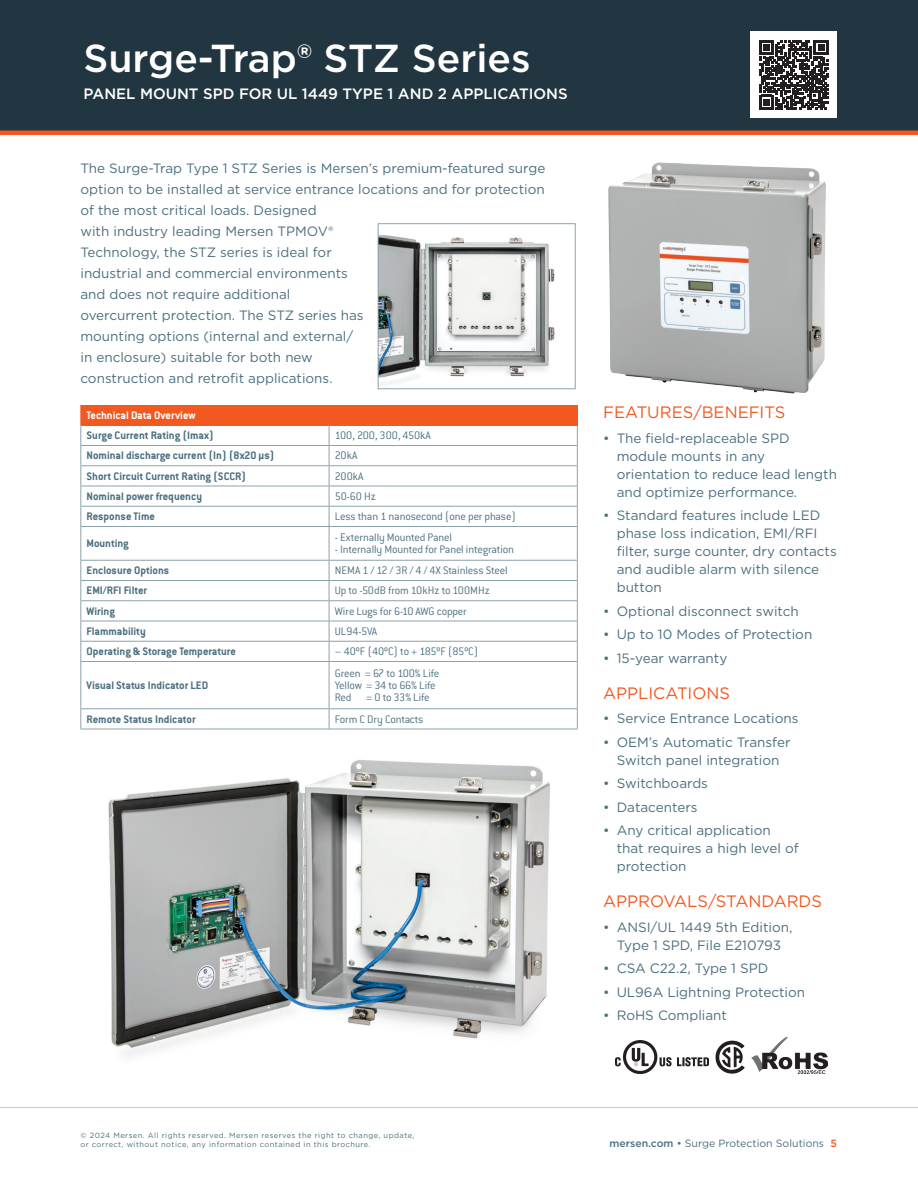
<style>
.page{position:relative;width:918px;height:1188px;background:#fff}
.page>*{position:absolute;margin:0;border:0;box-sizing:border-box;transform-origin:0 0}
.NEW_Product_MSL_Page_1{font:500 39px "Gotham";color:#fff}
.NEW_Subhead{font:16.5px "Gotham";color:#f15921}
.NEW_Product_MSL_Description{font:500 15px "Gotham";color:#fff}
.NEW_Text{font:13.5px/18px "Gotham";color:#4b6f7f}
.NEW_Table_text{font:300 12px "Conduit ITC Std";letter-spacing:-.015em;color:#4b6f7f}
.NEW_Table_text-2{font:700 12px "Conduit ITC Std";color:#4b6f7f}
.NEW_Table_header{font:700 12px "Conduit ITC Std";color:#fff}
.t1{font:10.5px "Gotham";color:#4b6f7f}
.t2{font:7.5px/9px "Gotham";letter-spacing:.06em;color:#4b6f7f}
.s1{font-weight:500}
.s2{font-weight:500;color:#f15921}
</style>
<div class="page">
<div style="left:0;top:0;width:918px;height:135px;background:#223641"></div>
<div style="left:0;top:130px;width:918px;height:5px;background:#f15921"></div>
<hr style="left:0;top:1107px;width:918px;height:1px;background:#c0cace">
<div style="left:81px;top:405px;width:496px;height:20px;background:#f15921"></div>
<hr style="left:80px;top:465px;width:249px;height:1px;background:#8ba2aa">
<hr style="left:329px;top:465px;width:249px;height:1px;background:#8ba2aa">
<hr style="left:80px;top:486px;width:249px;height:1px;background:#8ba2aa">
<hr style="left:329px;top:486px;width:249px;height:1px;background:#8ba2aa">
<hr style="left:80px;top:506px;width:249px;height:1px;background:#8ba2aa">
<hr style="left:329px;top:506px;width:249px;height:1px;background:#8ba2aa">
<svg style="left:329px;top:425px;width:1px;height:101px"></svg>
<hr style="left:80px;top:526px;width:249px;height:1px;background:#8ba2aa">
<hr style="left:80px;top:527px;width:1px;height:33px;background:#8ba2aa">
<hr style="left:329px;top:526px;width:249px;height:1px;background:#8ba2aa">
<hr style="left:329px;top:527px;width:1px;height:33px;background:#8ba2aa">
<hr style="left:577px;top:527px;width:1px;height:33px;background:#8ba2aa">
<hr style="left:80px;top:560px;width:249px;height:1px;background:#8ba2aa">
<hr style="left:329px;top:560px;width:249px;height:1px;background:#8ba2aa">
<hr style="left:80px;top:580px;width:249px;height:1px;background:#8ba2aa">
<hr style="left:329px;top:580px;width:249px;height:1px;background:#8ba2aa">
<hr style="left:80px;top:600px;width:249px;height:1px;background:#8ba2aa">
<hr style="left:329px;top:600px;width:249px;height:1px;background:#8ba2aa">
<hr style="left:80px;top:621px;width:249px;height:1px;background:#8ba2aa">
<hr style="left:329px;top:621px;width:249px;height:1px;background:#8ba2aa">
<hr style="left:80px;top:641px;width:249px;height:1px;background:#8ba2aa">
<svg style="left:80px;top:561px;width:1px;height:100px"></svg>
<hr style="left:329px;top:641px;width:249px;height:1px;background:#8ba2aa">
<svg style="left:329px;top:561px;width:1px;height:100px"></svg>
<svg style="left:577px;top:561px;width:1px;height:100px"></svg>
<hr style="left:80px;top:661px;width:249px;height:1px;background:#8ba2aa">
<hr style="left:80px;top:662px;width:1px;height:46px;background:#8ba2aa">
<hr style="left:329px;top:661px;width:249px;height:1px;background:#8ba2aa">
<hr style="left:329px;top:662px;width:1px;height:46px;background:#8ba2aa">
<hr style="left:577px;top:662px;width:1px;height:46px;background:#8ba2aa">
<hr style="left:80px;top:708px;width:249px;height:1px;background:#8ba2aa">
<svg style="left:80px;top:709px;width:1px;height:20px"></svg>
<hr style="left:329px;top:708px;width:249px;height:1px;background:#8ba2aa">
<svg style="left:329px;top:709px;width:1px;height:20px"></svg>
<svg style="left:577px;top:709px;width:1px;height:20px"></svg>
<hr style="left:80px;top:729px;width:249px;height:1px;background:#8ba2aa">
<hr style="left:329px;top:729px;width:249px;height:1px;background:#8ba2aa">
<svg style="left:80px;top:405px;width:1px;height:121px"></svg>
<svg style="left:577px;top:405px;width:1px;height:121px"></svg>
<hr style="left:80px;top:445px;width:249px;height:1px;background:#8ba2aa">
<hr style="left:329px;top:445px;width:249px;height:1px;background:#8ba2aa">
<img style="left:751px;top:1037px;width:76px;height:37px">
<img style="left:716px;top:1041px;width:29px;height:33px">
<img style="left:616px;top:1040px;width:92px;height:34px">
<img style="left:608px;top:162px;width:218px;height:232px">
<img style="left:108px;top:760px;width:443px;height:297px">
<img style="left:380px;top:235px;width:175px;height:151px">
<div style="left:378px;top:223px;width:198px;height:166px;border:1px solid #8ba2aa"></div>
<div style="left:751px;top:32px;width:86px;height:86px;background:#fff"></div>
<svg style="left:759px;top:40px;width:70px;height:70px"></svg>
<p class="NEW_Product_MSL_Page_1" style="left:84px;top:32px;width:449px">Surge-Trap® STZ Series</p>
<p class="NEW_Product_MSL_Description" style="left:84px;top:84px;width:486px">PANEL MOUNT SPD FOR UL 1449 TYPE 1 AND 2 APPLICATIONS</p>
<p class="NEW_Text" style="left:80px;top:157px;width:466px;line-height:21px">The Surge-Trap Type 1 STZ Series is Mersen’s premium-featured surge option to be installed at service entrance locations and for protection of the most critical loads. Designed<br>with industry leading Mersen TPMOV®<br>Technology, the STZ series is ideal for<br>industrial and commercial environments<br>and does not require additional<br>overcurrent protection. The STZ series has<br>mounting options (internal and external/<br>in enclosure) suitable for both new<br>construction and retrofit applications.</p>
<p class="NEW_Table_header" style="left:87px;top:408px;width:111px">Technical Data Overview</p>
<p class="NEW_Table_text-2" style="left:87px;top:428px;width:129px">Surge Current Rating (Imax)</p>
<p class="NEW_Table_text" style="left:335px;top:428px;width:98px">100, 200, 300, 450kA</p>
<p class="NEW_Table_text-2" style="left:87px;top:448px;width:189px">Nominal discharge current (In) (8x20 μs)</p>
<p class="NEW_Table_text" style="left:335px;top:448px;width:24px">20kA</p>
<p class="NEW_Table_text-2" style="left:87px;top:469px;width:161px">Short Circuit Current Rating (SCCR)</p>
<p class="NEW_Table_text" style="left:335px;top:469px;width:30px">200kA</p>
<p class="NEW_Table_text-2" style="left:87px;top:489px;width:117px">Nominal power frequency</p>
<p class="NEW_Table_text" style="left:335px;top:489px;width:43px">50-60 Hz</p>
<p class="NEW_Table_text-2" style="left:87px;top:509px;width:70px">Response Time</p>
<p class="NEW_Table_text" style="left:335px;top:509px;width:183px">Less than 1 nanosecond (one per phase)</p>
<p class="NEW_Table_text-2" style="left:87px;top:536px;width:44px">Mounting</p>
<p class="NEW_Table_text" style="left:335px;top:530px;width:119px">- Externally Mounted Panel</p>
<p class="NEW_Table_text" style="left:335px;top:542px;width:181px">- Internally Mounted for Panel integration</p>
<p class="NEW_Table_text-2" style="left:87px;top:563px;width:84px">Enclosure Options</p>
<p class="NEW_Table_text" style="left:335px;top:563px;width:174px">NEMA 1 / 12 / 3R / 4 / 4X Stainless Steel</p>
<p class="NEW_Table_text-2" style="left:87px;top:583px;width:62px">EMI/RFI Filter</p>
<p class="NEW_Table_text" style="left:335px;top:583px;width:156px">Up to -50dB from 10kHz to 100MHz</p>
<p class="NEW_Table_text-2" style="left:87px;top:604px;width:30px">Wiring</p>
<p class="NEW_Table_text" style="left:335px;top:604px;width:133px">Wire Lugs for 6-10 AWG copper</p>
<p class="NEW_Table_text-2" style="left:87px;top:624px;width:61px">Flammability</p>
<p class="NEW_Table_text" style="left:335px;top:624px;width:44px">UL94-5VA</p>
<p class="NEW_Table_text-2" style="left:87px;top:644px;width:151px">Operating &amp; Storage Temperature</p>
<p class="NEW_Table_text" style="left:335px;top:644px;width:145px">– 40ºF (40ºC) to + 185ºF (85ºC)</p>
<p class="NEW_Table_text-2" style="left:87px;top:678px;width:123px">Visual Status Indicator LED</p>
<p class="NEW_Table_text" style="left:335px;top:666px;width:106px">Green = 67 to 100% Life</p>
<p class="NEW_Table_text" style="left:335px;top:678px;width:102px">Yellow = 34 to 66% Life</p>
<p class="NEW_Table_text" style="left:335px;top:690px;width:96px">Red = 0 to 33% Life</p>
<p class="NEW_Table_text-2" style="left:87px;top:712px;width:111px">Remote Status Indicator</p>
<p class="NEW_Table_text" style="left:335px;top:712px;width:90px">Form C Dry Contacts</p>
<p class="NEW_Subhead" style="left:603px;top:402px;width:184px">FEATURES/BENEFITS</p>
<p class="NEW_Text" style="left:617px;top:429px;width:222px;text-indent:-14px">• The field-replaceable SPD module mounts in any orientation to reduce lead length and optimize performance.</p>
<p class="NEW_Text" style="left:617px;top:506px;width:222px;text-indent:-14px">• Standard features include LED phase loss indication, EMI/RFI filter, surge counter, dry contacts and audible alarm with silence button</p>
<p class="NEW_Text" style="left:603px;top:602px;width:197px">• Optional disconnect switch</p>
<p class="NEW_Text" style="left:603px;top:625px;width:211px">• Up to 10 Modes of Protection</p>
<p class="NEW_Text" style="left:603px;top:648px;width:126px">• 15-year warranty</p>
<p class="NEW_Subhead" style="left:603px;top:682px;width:128px">APPLICATIONS</p>
<p class="NEW_Text" style="left:603px;top:709px;width:197px">• Service Entrance Locations</p>
<p class="NEW_Text" style="left:603px;top:733px;width:189px;text-align:center">• OEM’s Automatic Transfer<br>Switch panel integration</p>
<p class="NEW_Text" style="left:603px;top:774px;width:106px">• Switchboards</p>
<p class="NEW_Text" style="left:603px;top:798px;width:96px">• Datacenters</p>
<p class="NEW_Text" style="left:617px;top:821px;width:184px;text-indent:-14px">• Any critical application that requires a high level of protection</p>
<p class="NEW_Subhead" style="left:603px;top:891px;width:220px">APPROVALS/STANDARDS</p>
<p class="NEW_Text" style="left:603px;top:918px;width:191px;text-align:center">• ANSI/UL 1449 5th Edition,<br>Type 1 SPD, File E210793</p>
<p class="NEW_Text" style="left:603px;top:959px;width:167px">• CSA C22.2, Type 1 SPD</p>
<p class="NEW_Text" style="left:603px;top:983px;width:203px">• UL96A Lightning Protection</p>
<p class="NEW_Text" style="left:603px;top:1006px;width:125px">• RoHS Compliant</p>
<p class="t2" style="left:80px;top:1131px;width:335px">© 2024 Mersen. All rights reserved. Mersen reserves the right to change, update, or correct, without notice, any information contained in this brochure.</p>
<p class="t1" style="left:609px;top:1137px;width:229px"><span class="s1">mersen.com</span> • Surge Protection Solutions <span class="s2">5</span></p>
</div>
